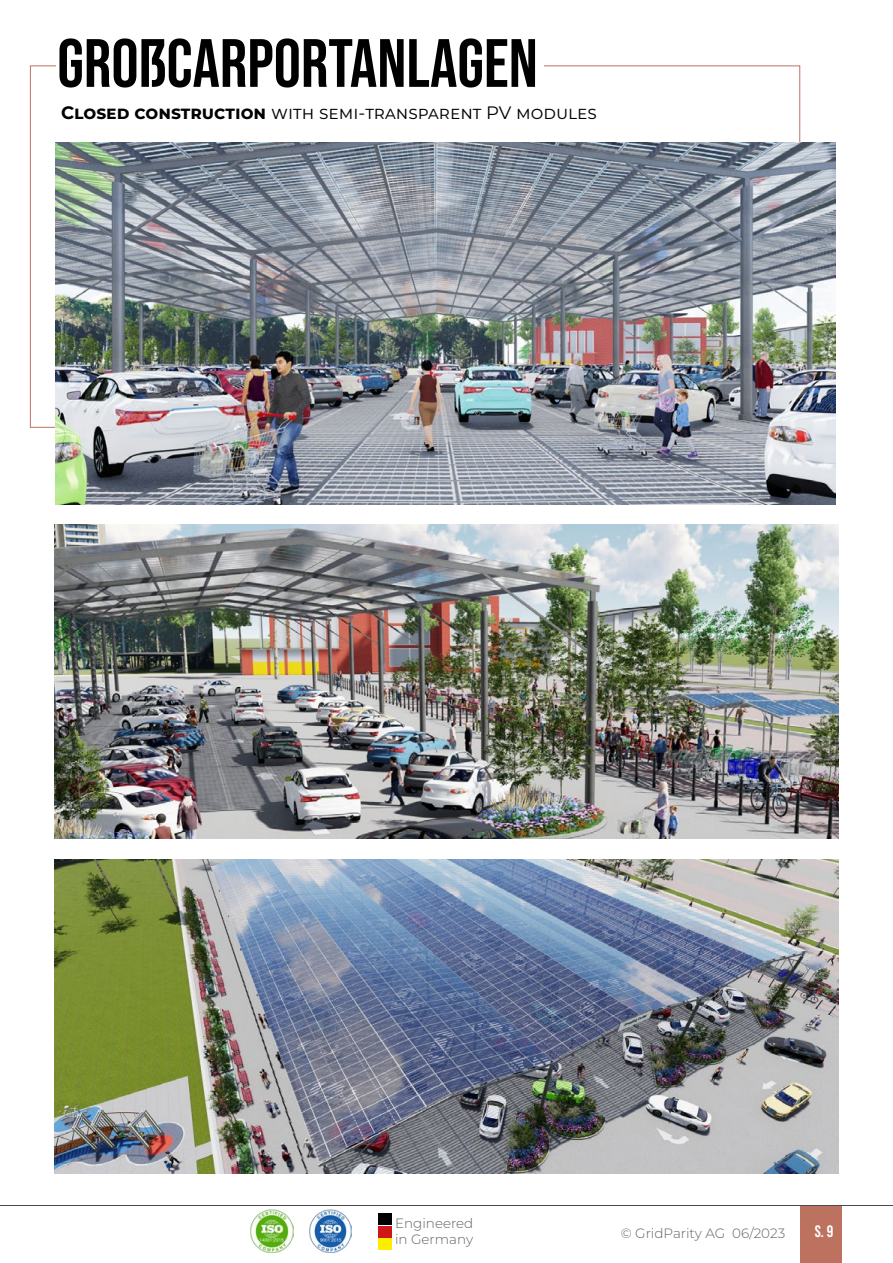
<style>
.page{position:relative;width:893px;height:1263px;background:#fff}
.page>*{position:absolute;margin:0;border:0;box-sizing:border-box;transform-origin:0 0}
.t1{font:68.25px "Bebas Neue";color:#000}
.t2{font:18px "Montserrat";color:#000}
.t3{font:16.5px "Bebas Neue";color:#fff}
.t4{font:300 13.5px/16.2px "Montserrat";color:#616160}
.s1{font-weight:700}
</style>
<div class="page">
<div style="left:800px;top:1206px;width:41px;height:57px;background:#bd7260"></div>
<hr style="left:0;top:1205px;width:893px;height:1px;background:#4b494e">
<div style="left:378px;top:1213px;width:14px;height:11px;background:#000"></div>
<div style="left:378px;top:1226px;width:14px;height:11px;background:#cd1719"></div>
<div style="left:378px;top:1238px;width:14px;height:12px;background:#ffed00"></div>
<img style="left:309px;top:1210px;width:43px;height:43px">
<img style="left:251px;top:1210px;width:43px;height:43px">
<img style="left:55px;top:142px;width:781px;height:362px">
<img style="left:54px;top:859px;width:785px;height:314px">
<img style="left:54px;top:525px;width:785px;height:314px">
<h1 class="t1" style="left:57px;top:25px;width:482px">GROßCARPORTANLAGEN</h1>
<p class="t2" style="left:61px;top:100px;width:537px"><span class="s1">CLOSED CONSTRUCTION</span> with semi-transparent PV modules</p>
<p class="t4" style="left:395px;top:1215px;width:80px">Engineered in Germany</p>
<p class="t4" style="left:621px;top:1225px;width:166px">© GridParity AG 06/2023</p>
<p class="t3" style="left:815px;top:1222px;width:20px">S. 9</p>
</div>
